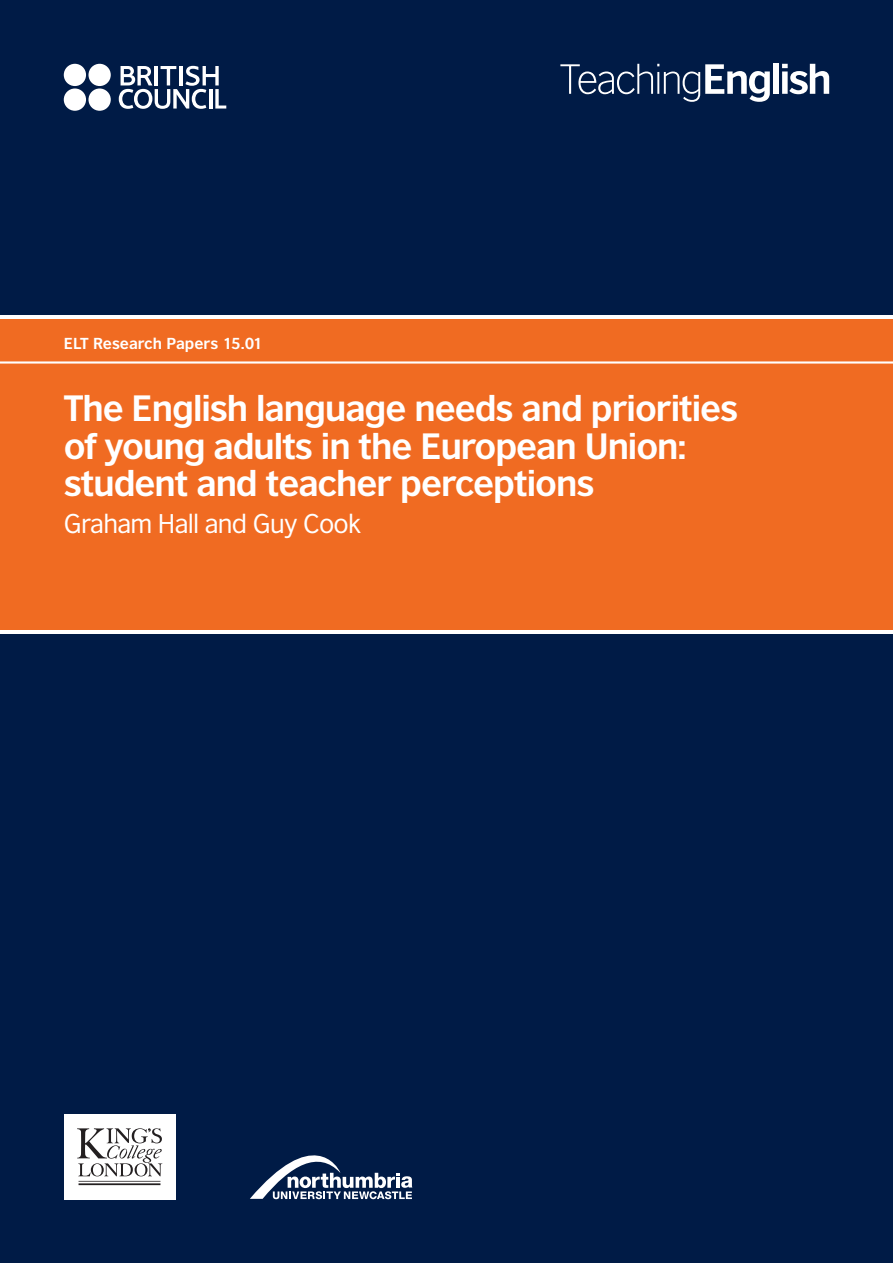
<style>
.page{position:relative;width:893px;height:1263px;background:#001b46}
.page>*{position:absolute;margin:0;border:0;box-sizing:border-box;transform-origin:0 0}
.t1{font:700 34.5px/37.5px "British Council Sans";letter-spacing:-.03em;color:#fff}
.t2{font:25.5px "British Council Sans";letter-spacing:-.03em;color:#fff}
.t3{font:700 15px "British Council Sans";color:#fff}
</style>
<div class="page">
<div style="left:0;top:315px;width:893px;height:319px;background:#fff"></div>
<div style="left:0;top:319px;width:893px;height:310px;background:#f06b22"></div>
<hr style="left:0;top:361px;width:893px;height:3px;background:#fff">
<svg style="left:119px;top:66px;width:107px;height:43px"></svg>
<div style="left:88px;top:64px;width:23px;height:22px;background:#fff;border-radius:50%"></div>
<div style="left:64px;top:64px;width:22px;height:22px;background:#fff;border-radius:50%"></div>
<div style="left:88px;top:88px;width:23px;height:23px;background:#fff;border-radius:50%"></div>
<div style="left:64px;top:88px;width:22px;height:23px;background:#fff;border-radius:50%"></div>
<svg style="left:560px;top:64px;width:210px;height:38px"></svg>
<div style="left:773px;top:64px;width:6px;height:30px;background:#fff"></div>
<svg style="left:782px;top:64px;width:47px;height:30px"></svg>
<svg style="left:250px;top:1155px;width:162px;height:44px"></svg>
<div style="left:64px;top:1114px;width:111px;height:85px;background:#fff"></div>
<svg style="left:77px;top:1128px;width:85px;height:57px"></svg>
<p class="t3" style="left:64px;top:335px;width:201px">ELT Research Papers 15.01</p>
<p class="t1" style="left:64px;top:389px;width:676px">The English language needs and priorities of young adults in the European Union: student and teacher perceptions</p>
<p class="t2" style="left:64px;top:509px;width:299px">Graham Hall and Guy Cook</p>
</div>
